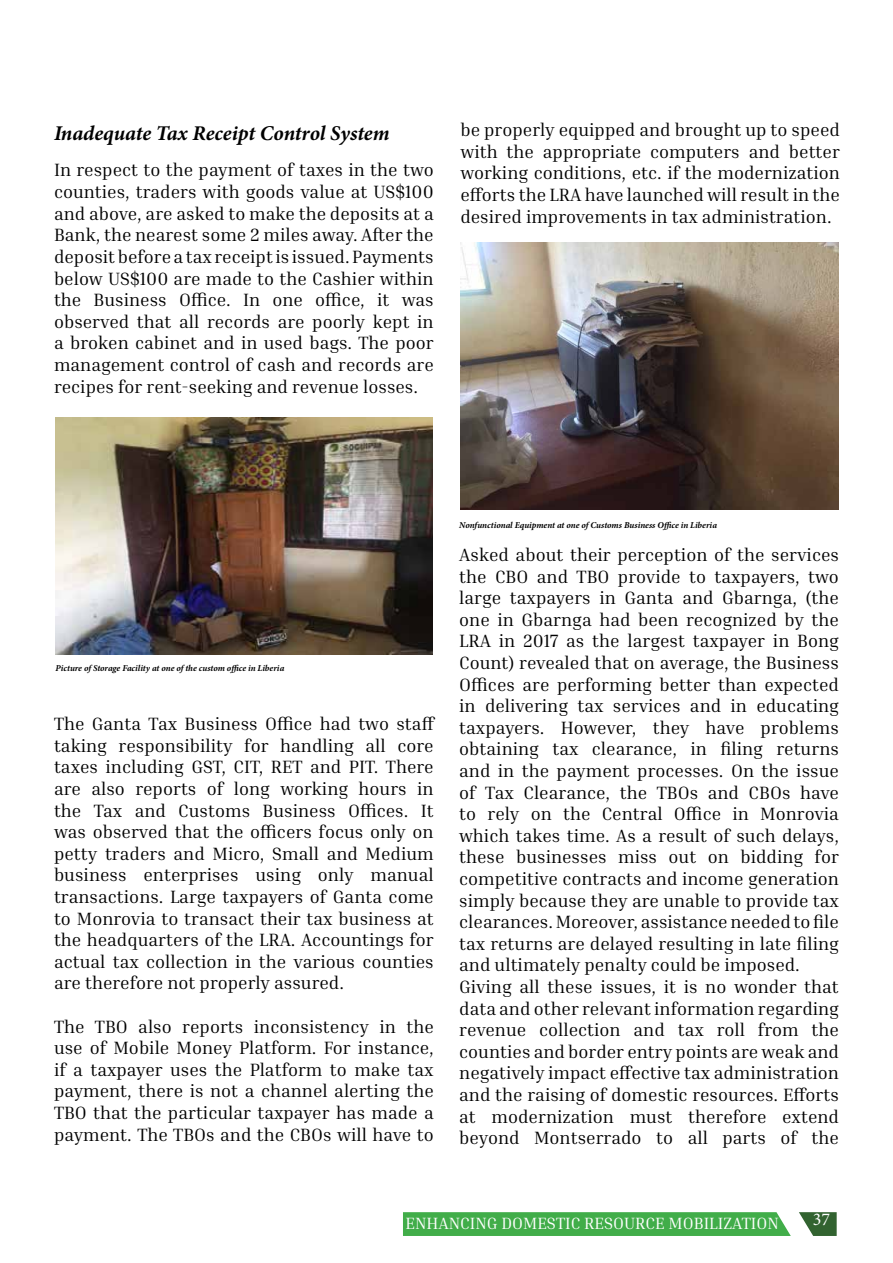
<style>
.page{position:relative;width:893px;height:1263px;background:#fff}
.page>*{position:absolute;margin:0;border:0;box-sizing:border-box;transform-origin:0 0}
.t1{font:italic 700 21px "Minion Pro";letter-spacing:-.005em;color:#000}
.t2{font:18px/21.6px "Inria Serif";color:#000;text-align:justify}
.t3{font:18px "Minion Pro";color:#fff}
.t4{font:16.5px "Inria Serif";color:#fff}
.t5{font:italic 700 9px "Minion Pro";letter-spacing:-.005em;color:#000}
</style>
<div class="page">
<img style="left:55px;top:417px;width:377px;height:237px">
<img style="left:461px;top:243px;width:378px;height:266px">
<svg style="left:799px;top:1212px;width:38px;height:24px"></svg>
<div style="left:403px;top:1212px;width:388px;height:24px;background:#41ad49"></div>
<p class="t1" style="left:54px;top:119px;width:337px">Inadequate Tax Receipt Control System</p>
<p class="t2" style="left:54px;top:159px;width:381px">In respect to the payment of taxes in the two counties, traders with goods value at US$100 and above, are asked to make the deposits at a Bank, the nearest some 2 miles away. After the deposit before a tax receipt is issued. Payments below US$100 are made to the Cashier within the Business Office. In one office, it was observed that all records are poorly kept in a broken cabinet and in used bags. The poor management control of cash and records are recipes for rent-seeking and revenue losses.</p>
<p class="t2" style="left:460px;top:119px;width:381px">be properly equipped and brought up to speed with the appropriate computers and better working conditions, etc. if the modernization efforts the LRA have launched will result in the desired improvements in tax administration.</p>
<p class="t5" style="left:55px;top:661px;width:230px">Picture of Storage Facility at one of the custom office in Liberia</p>
<p class="t2" style="left:54px;top:713px;width:383px">The Ganta Tax Business Office had two staff taking responsibility for handling all core taxes including GST, CIT, RET and PIT. There are also reports of long working hours in the Tax and Customs Business Offices. It was observed that the officers focus only on petty traders and Micro, Small and Medium business enterprises using only manual transactions. Large taxpayers of Ganta come to Monrovia to transact their tax business at the headquarters of the LRA. Accountings for actual tax collection in the various counties are therefore not properly assured.</p>
<p class="t2" style="left:54px;top:1015px;width:381px">The TBO also reports inconsistency in the use of Mobile Money Platform. For instance, if a taxpayer uses the Platform to make tax payment, there is not a channel alerting the TBO that the particular taxpayer has made a payment. The TBOs and the CBOs will have to</p>
<p class="t5" style="left:459px;top:518px;width:259px">Nonfunctional Equipment at one of Customs Business Office in Liberia</p>
<p class="t2" style="left:459px;top:544px;width:381px;text-align:left">Asked about their perception of the services the CBO and TBO provide to taxpayers, two large taxpayers in Ganta and Gbarnga, (the one in Gbarnga had been recognized by the LRA in 2017 as the largest taxpayer in Bong Count) revealed that on average, the Business Offices are performing better than expected in delivering tax services and in educating taxpayers. However, they have problems obtaining tax clearance, in filing returns and in the payment processes. On the issue of Tax Clearance, the TBOs and CBOs have to rely on the Central Office in Monrovia which takes time. As a result of such delays, these businesses miss out on bidding for competitive contracts and income generation simply because they are unable to provide tax clearances. Moreover, assistance needed to file tax returns are delayed resulting in late filing and ultimately penalty could be imposed.<br>Giving all these issues, it is no wonder that data and other relevant information regarding revenue collection and tax roll from the counties and border entry points are weak and negatively impact effective tax administration and the raising of domestic resources. Efforts at modernization must therefore extend beyond Montserrado to all parts of the</p>
<p class="t4" style="left:405px;top:1213px;width:375px">ENHANCING DOMESTIC RESOURCE MOBILIZATION</p>
<p class="t3" style="left:813px;top:1209px;width:19px">37</p>
</div>
